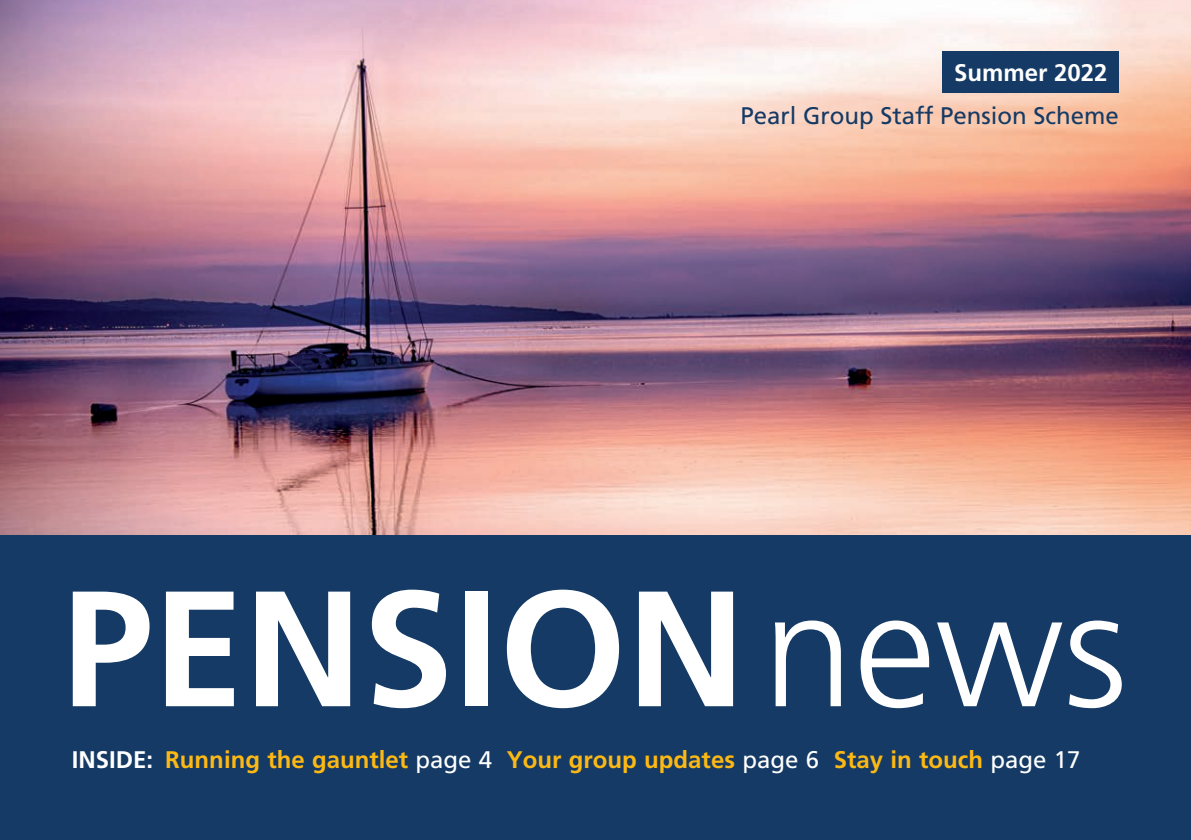
<style>
.page{position:relative;width:1191px;height:840px;background:#fff}
.page>*{position:absolute;margin:0;border:0;box-sizing:border-box;transform-origin:0 0}
.t1{font:700 164px "Frutiger";color:#fff}
.t2{font:700 24px "Frutiger";color:#fcb814}
.t3{font:24px "Frutiger";color:#143a65}
.t4{font:700 24px "Frutiger";color:#fff}
.s1{font-weight:300}
.s2{color:#fff}
.s3{font-weight:400;color:#fff}
</style>
<div class="page">
<img style="left:0;top:0;width:1191px;height:535px">
<div style="left:0;top:535px;width:1191px;height:304px;background:#143a65"></div>
<div style="left:942px;top:51px;width:177px;height:42px;background:#143a65"></div>
<p class="t4" style="left:954px;top:59px;width:155px">Summer 2022</p>
<p class="t3" style="left:740px;top:102px;width:380px">Pearl Group Staff Pension Scheme</p>
<h1 class="t1" style="left:61px;top:552px;width:1067px">PENSION <span class="s1">news</span></h1>
<p class="t2" style="left:72px;top:744px;width:1010px"><span class="s2">INSIDE:</span> Running the gauntlet <span class="s3">page 4</span> Your group updates <span class="s3">page 6</span> Stay in touch <span class="s3">page 17</span></p>
</div>
